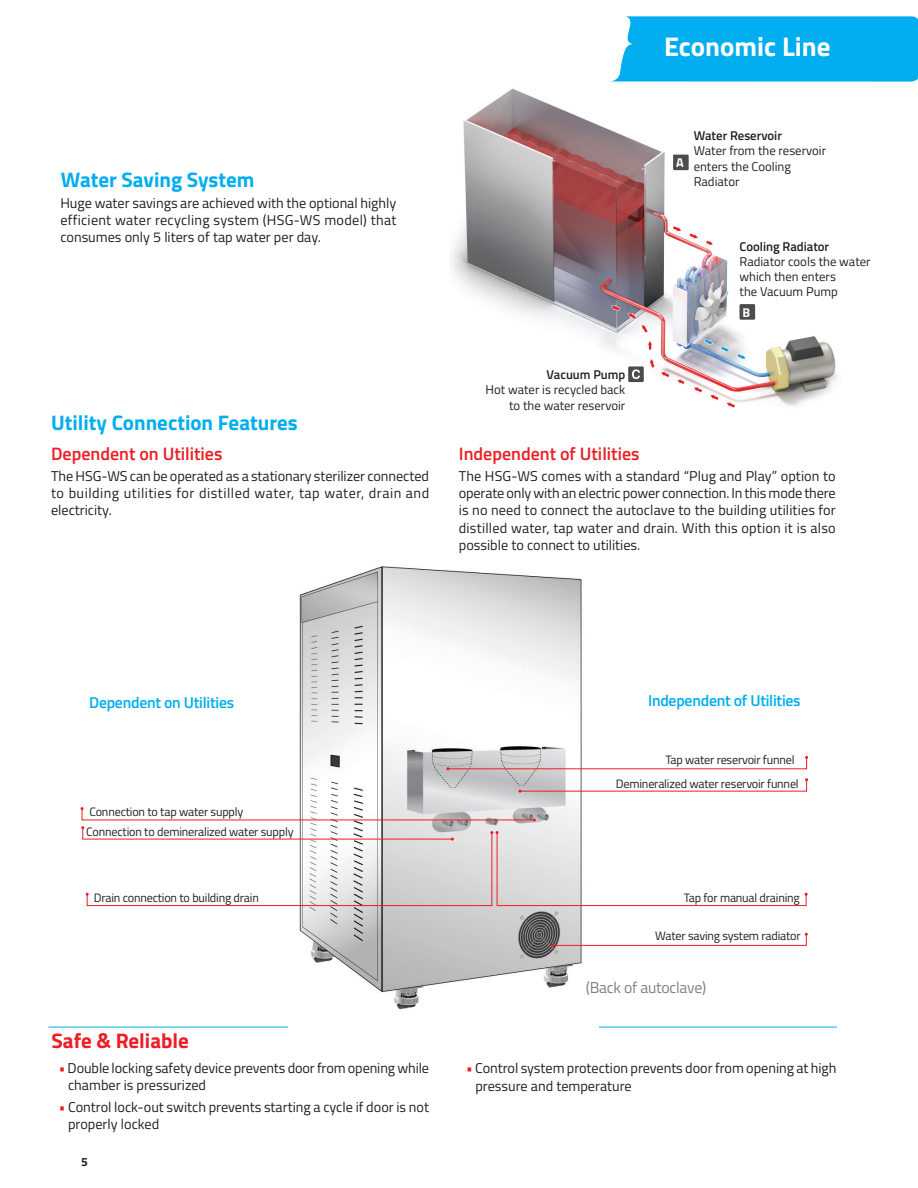
<style>
.page{position:relative;width:918px;height:1188px;background:#fff}
.page>*{position:absolute;margin:0;border:0;box-sizing:border-box;transform-origin:0 0}
.t1{font:700 27px "Titillium";color:#fff}
.t2{font:700 21px "Titillium";color:#00aeef}
.t3{font:700 21px "Titillium";color:#ee1d23}
.t4{font:600 18px "Titillium";color:#ee1d23}
.t5{font:600 15.75px "Titillium";letter-spacing:-.015em;color:#00aeef}
.t6{font:15.75px "Titillium";letter-spacing:-.015em;color:#808180}
.t7{font:14.25px/17.1px "Titillium";color:#231f20}
.t8{font:12.75px/15.3px "Titillium";color:#231f20}
.t9{font:600 12.75px "Titillium";color:#231f20}
.t10{font:700 12.75px "Titillium";color:#fff}
.t11{font:12.15px "Titillium";letter-spacing:-.015em;color:#231f20}
.t12{font:700 12px "Titillium";color:#231f20}
.s1{color:#ee1d23}
</style>
<div class="page">
<img style="left:451px;top:88px;width:387px;height:320px">
<div style="left:628px;top:366px;width:16px;height:16px;background:#4c4c4c"></div>
<svg style="left:632px;top:369px;width:8px;height:10px"></svg>
<div style="left:673px;top:155px;width:16px;height:15px;background:#4c4c4c"></div>
<div style="left:740px;top:304px;width:15px;height:16px;background:#4c4c4c"></div>
<hr style="left:48px;top:1027px;width:789px;height:1px;background:#00aeef">
<img style="left:288px;top:566px;width:311px;height:462px">
<svg style="left:551px;top:933px;width:257px;height:14px"></svg>
<svg style="left:446px;top:756px;width:362px;height:14px"></svg>
<svg style="left:519px;top:778px;width:289px;height:15px"></svg>
<svg style="left:81px;top:807px;width:727px;height:99px"></svg>
<svg style="left:611px;top:16px;width:307px;height:66px;background:#0eb2ef"></svg>
<h2 class="t2" style="left:61px;top:163px;width:195px">Water Saving System</h2>
<p class="t7" style="left:60px;top:193px;width:338px;text-align:justify">Huge water savings are achieved with the optional highly efficient water recycling system (HSG-WS model) that consumes only 5 liters of tap water per day.</p>
<h2 class="t2" style="left:51px;top:407px;width:248px">Utility Connection Features</h2>
<p class="t4" style="left:51px;top:440px;width:173px">Dependent on Utilities</p>
<p class="t7" style="left:51px;top:467px;width:380px;text-align:justify">The HSG-WS can be operated as a stationary sterilizer connected to building utilities for distilled water, tap water, drain and electricity.</p>
<h1 class="t1" style="left:664px;top:26px;width:168px">Economic Line</h1>
<p class="t9" style="left:547px;top:365px;width:80px">Vacuum Pump</p>
<p class="t8" style="left:486px;top:382px;width:141px;text-align:right">Hot water is recycled back to the water reservoir</p>
<p class="t10" style="left:676px;top:153px;width:9px">A</p>
<p class="t9" style="left:694px;top:126px;width:90px">Water Reservoir</p>
<p class="t8" style="left:694px;top:143px;width:134px">Water from the reservoir enters the Cooling<br>Radiator</p>
<p class="t9" style="left:740px;top:237px;width:91px">Cooling Radiator</p>
<p class="t8" style="left:740px;top:253px;width:133px">Radiator cools the water which then enters<br>the Vacuum Pump</p>
<p class="t10" style="left:742px;top:302px;width:9px">B</p>
<p class="t4" style="left:459px;top:440px;width:182px">Independent of Utilities</p>
<p class="t7" style="left:459px;top:467px;width:378px;text-align:justify">The HSG-WS comes with a standard “Plug and Play” option to operate only with an electric power connection. In this mode there is no need to connect the autoclave to the building utilities for distilled water, tap water and drain. With this option it is also possible to connect to utilities.</p>
<p class="t5" style="left:89px;top:691px;width:147px">Dependent on Utilities</p>
<p class="t5" style="left:648px;top:688px;width:154px">Independent of Utilities</p>
<p class="t11" style="left:665px;top:751px;width:131px">Tap water reservoir funnel</p>
<p class="t11" style="left:89px;top:803px;width:155px">Connection to tap water supply</p>
<p class="t11" style="left:86px;top:823px;width:209px">Connection to demineralized water supply</p>
<p class="t11" style="left:94px;top:889px;width:167px">Drain connection to building drain</p>
<h2 class="t3" style="left:52px;top:1024px;width:139px">Safe &amp; Reliable</h2>
<p class="t7" style="left:68px;top:1059px;width:362px;text-indent:-9px"><span class="s1">•</span> Double locking safety device prevents door from opening while chamber is pressurized</p>
<p class="t7" style="left:68px;top:1098px;width:362px;text-indent:-9px"><span class="s1">•</span> Control lock-out switch prevents starting a cycle if door is not properly locked</p>
<p class="t12" style="left:81px;top:1152px;width:8px">5</p>
<p class="t11" style="left:616px;top:775px;width:184px">Demineralized water reservoir funnel</p>
<p class="t11" style="left:684px;top:889px;width:118px">Tap for manual draining</p>
<p class="t11" style="left:655px;top:927px;width:147px">Water saving system radiator</p>
<p class="t6" style="left:586px;top:976px;width:122px">(Back of autoclave)</p>
<p class="t7" style="left:475px;top:1059px;width:363px;text-indent:-9px"><span class="s1">•</span> Control system protection prevents door from opening at high pressure and temperature</p>
</div>
